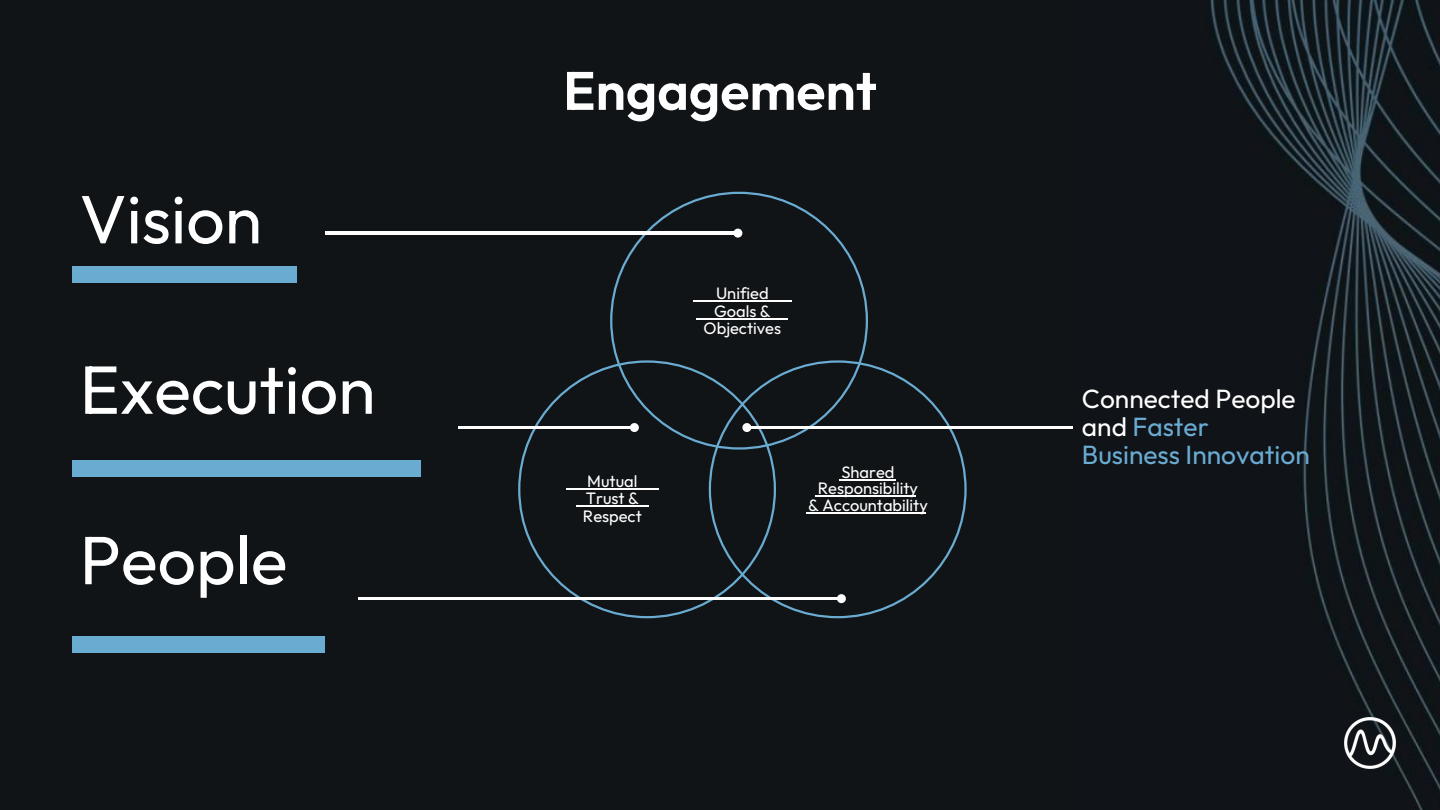
<style>
.page{position:relative;width:1440px;height:810px;background:#101416}
.page>*{position:absolute;margin:0;border:0;box-sizing:border-box;transform-origin:0 0}
.t1{font:68.18px "Outfit";color:#fff}
.t2{font:600 54px "Outfit";color:#fff}
.t3{font:26.33px/28.1px "Outfit";color:#6aabd2}
.t4{font:16.5px/17.4px "Outfit";color:#fff;text-align:center}
.s1{color:#fff}
</style>
<div class="page">
<svg style="left:610px;top:192px;width:258px;height:168px"></svg>
<hr style="left:694px;top:301px;width:97px;height:1px;background:#fff">
<hr style="left:697px;top:318px;width:91px;height:1px;background:#fff">
<svg style="left:518px;top:360px;width:191px;height:258px"></svg>
<svg style="left:709px;top:360px;width:258px;height:258px"></svg>
<hr style="left:325px;top:232px;width:413px;height:2px;background:#fff">
<div style="left:733px;top:229px;width:9px;height:9px;background:#fff;border-radius:50%"></div>
<hr style="left:358px;top:598px;width:483px;height:2px;background:#fff">
<div style="left:837px;top:594px;width:9px;height:9px;background:#fff;border-radius:50%"></div>
<hr style="left:459px;top:426px;width:175px;height:3px;background:#fff">
<div style="left:630px;top:423px;width:9px;height:9px;background:#fff;border-radius:50%"></div>
<div style="left:73px;top:267px;width:224px;height:15px;background:#6aabd2"></div>
<div style="left:73px;top:461px;width:348px;height:15px;background:#6aabd2"></div>
<div style="left:73px;top:637px;width:251px;height:15px;background:#6aabd2"></div>
<hr style="left:747px;top:426px;width:351px;height:3px;background:#fff">
<div style="left:742px;top:423px;width:9px;height:9px;background:#fff;border-radius:50%"></div>
<img style="left:1073px;top:0;width:367px;height:810px">
<img style="left:1345px;top:718px;width:51px;height:51px">
<p class="t1" style="left:80px;top:175px;width:184px">Vision</p>
<p class="t1" style="left:80px;top:346px;width:297px">Execution</p>
<p class="t1" style="left:80px;top:516px;width:209px">People</p>
<h1 class="t2" style="left:563px;top:56px;width:315px">Engagement</h1>
<h2 class="t4" style="left:583px;top:472px;width:60px;text-align:left">Mutual<br>Trust &amp;<br>Respect</h2>
<p class="t4" style="left:704px;top:284px;width:79px">Unified<br>Goals &amp;<br>Objectives</p>
<p class="t4" style="left:818px;top:464px;width:102px;line-height:15.8px">Shared<br>Responsibility</p>
<p class="t4" style="left:808px;top:496px;width:121px">&amp; Accountability</p>
<p class="t3" style="left:1082px;top:384px;width:229px"><span class="s1">Connected People and</span> Faster<br>Business Innovation</p>
</div>
